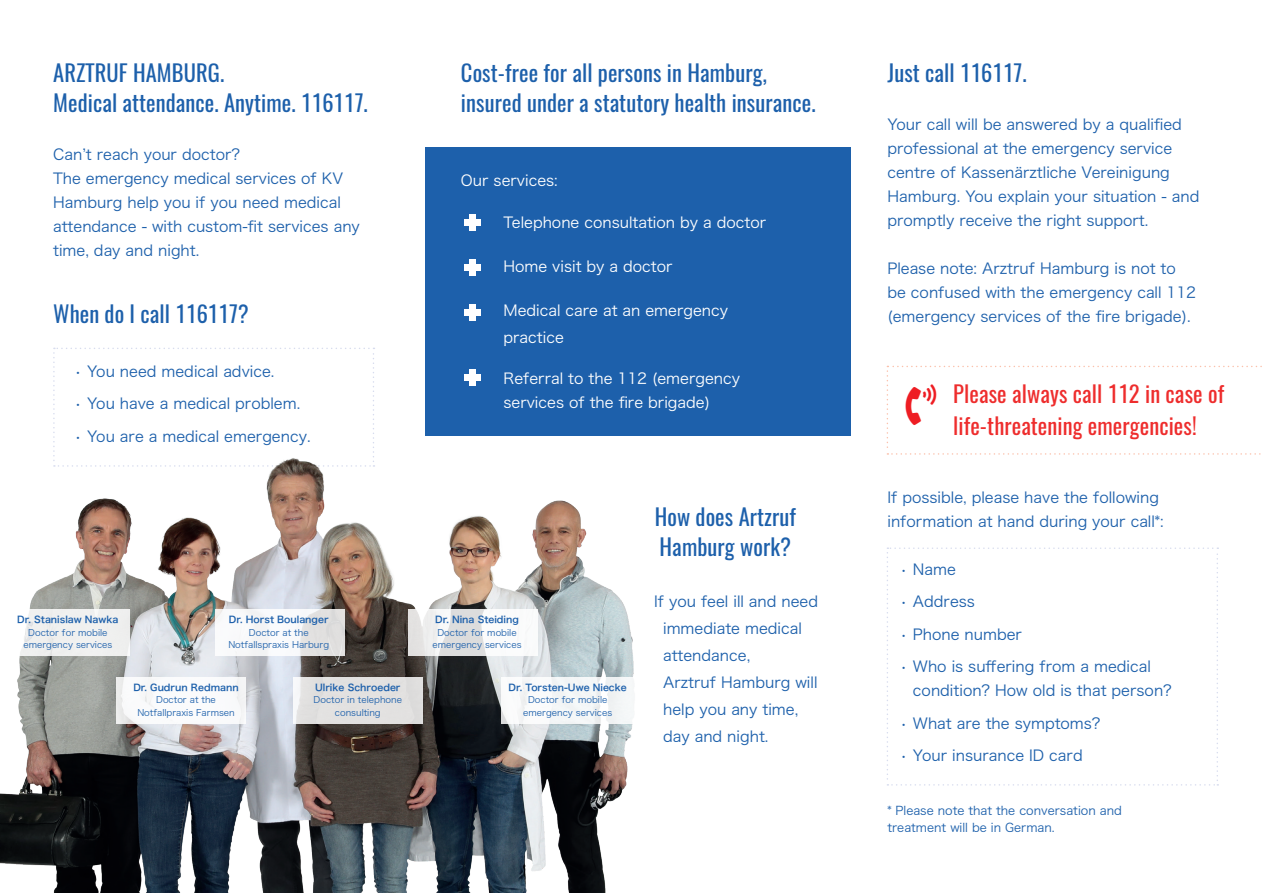
<style>
.page{position:relative;width:1263px;height:893px;background:#fff}
.page>*{position:absolute;margin:0;border:0;box-sizing:border-box;transform-origin:0 0}
.t1{font:22.5px/30px "Oswald";letter-spacing:.005em;color:#1d60ab}
.body{font:22.5px/31.5px "Oswald";letter-spacing:.005em;color:#ee2d2d}
.body-2{font:15px/24px "Hiragino Sans W3";color:#1d60ab}
.punkte_weiss{font:15px/27px "Hiragino Sans W3";color:#fff}
.body-3{font:15px "Hiragino Sans W3";color:#fff}
.bullets{font:12px/16.5px "Hira Kaku Pro W3";color:#1d60ab}
.t2{font:9.3px "Hira Kaku Pro W6";color:#1d60ab}
.t3{font:9px/12.5px "Hira Kaku Pro W3";color:#1d60ab;text-align:center}
</style>
<div class="page">
<div style="left:425px;top:148px;width:425px;height:288px;background:#1d60ab"></div>
<svg style="left:53px;top:348px;width:321px;height:100px"></svg>
<img style="left:0;top:450px;width:634px;height:443px">
<svg style="left:215px;top:609px;width:129px;height:47px"></svg>
<div style="left:0;top:609px;width:130px;height:47px;background:linear-gradient(to right,#f9f9f9,#ececeb)"></div>
<svg style="left:408px;top:609px;width:130px;height:47px"></svg>
<div style="left:116px;top:677px;width:130px;height:47px;background:#fff"></div>
<div style="left:293px;top:677px;width:130px;height:47px;background:#e2e1e0"></div>
<div style="left:502px;top:677px;width:140px;height:47px;background:#f5f7f8"></div>
<svg style="left:887px;top:547px;width:331px;height:239px"></svg>
<div style="left:469px;top:215px;width:7px;height:16px;background:#fff"></div>
<div style="left:464px;top:220px;width:17px;height:6px;background:#fff"></div>
<div style="left:469px;top:260px;width:7px;height:16px;background:#fff"></div>
<div style="left:464px;top:265px;width:17px;height:6px;background:#fff"></div>
<div style="left:469px;top:305px;width:7px;height:16px;background:#fff"></div>
<div style="left:464px;top:310px;width:17px;height:6px;background:#fff"></div>
<div style="left:469px;top:369px;width:7px;height:16px;background:#fff"></div>
<div style="left:464px;top:374px;width:17px;height:6px;background:#fff"></div>
<svg style="left:887px;top:366px;width:375px;height:89px"></svg>
<p class="t1" style="left:53px;top:56px;width:316px">ARZTRUF HAMBURG.<br>Medical attendance. Anytime. 116117.</p>
<p class="body-2" style="left:53px;top:141px;width:308px">Can’t reach your doctor?<br>The emergency medical services of KV<br>Hamburg help you if you need medical attendance ‒ with custom-fit services any time, day and night.</p>
<p class="t1" style="left:53px;top:297px;width:197px">When do I call 116117?</p>
<p class="body-2" style="left:74px;top:358px;width:202px">• You need medical advice.</p>
<p class="body-2" style="left:74px;top:390px;width:227px">• You have a medical problem.</p>
<p class="body-2" style="left:74px;top:423px;width:238px">• You are a medical emergency.</p>
<p class="t2" style="left:17px;top:611px;width:103px">Dr. Stanislaw Nawka</p>
<p class="t3" style="left:23px;top:625px;width:91px">Doctor for mobile emergency services</p>
<p class="t2" style="left:229px;top:611px;width:101px">Dr. Horst Boulanger</p>
<p class="t3" style="left:228px;top:625px;width:102px">Doctor at the<br>Notfallspraxis Harburg</p>
<p class="t2" style="left:133px;top:679px;width:107px">Dr. Gudrun Redmann</p>
<p class="t3" style="left:137px;top:693px;width:99px">Doctor at the<br>Notfallpraxis Farmsen</p>
<p class="t2" style="left:315px;top:679px;width:87px">Ulrike Schroeder</p>
<p class="t3" style="left:314px;top:693px;width:90px">Doctor in telephone consulting</p>
<p class="t1" style="left:461px;top:56px;width:356px">Cost-free for all persons in Hamburg, insured under a statutory health insurance.</p>
<p class="body-3" style="left:461px;top:167px;width:98px">Our services:</p>
<p class="punkte_weiss" style="left:503px;top:207px;width:264px">Telephone consultation by a doctor</p>
<p class="punkte_weiss" style="left:503px;top:251px;width:171px">Home visit by a doctor</p>
<p class="punkte_weiss" style="left:503px;top:295px;width:226px">Medical care at an emergency practice</p>
<p class="punkte_weiss" style="left:503px;top:365px;width:238px;line-height:24px">Referral to the 112 (emergency services of the fire brigade)</p>
<p class="t2" style="left:435px;top:611px;width:85px">Dr. Nina Steiding</p>
<p class="t3" style="left:432px;top:625px;width:91px">Doctor for mobile emergency services</p>
<p class="t2" style="left:509px;top:679px;width:120px">Dr. Torsten-Uwe Niecke</p>
<p class="t3" style="left:523px;top:693px;width:91px">Doctor for mobile emergency services</p>
<p class="t1" style="left:655px;top:500px;width:143px">How does Artzruf<br>Hamburg work?</p>
<p class="body-2" style="left:663px;top:587px;width:157px;line-height:27px;text-indent:-9px">If you feel ill and need immediate medical attendance,</p>
<p class="body-2" style="left:663px;top:668px;width:156px;line-height:27px">Arztruf Hamburg will help you any time, day and night.</p>
<p class="t1" style="left:887px;top:56px;width:141px">Just call 116117.</p>
<p class="body-2" style="left:887px;top:111px;width:313px">Your call will be answered by a qualified professional at the emergency service centre of Kassenärztliche Vereinigung Hamburg. You explain your situation ‒ and promptly receive the right support.</p>
<p class="body-2" style="left:887px;top:255px;width:310px">Please note: Arztruf Hamburg is not to be confused with the emergency call 112 (emergency services of the fire brigade).</p>
<p class="body" style="left:953px;top:376px;width:272px">Please always call 112 in case of life-threatening emergencies!</p>
<p class="body-2" style="left:887px;top:484px;width:278px">If possible, please have the following information at hand during your call*:</p>
<p class="body-2" style="left:900px;top:556px;width:57px">• Name</p>
<p class="body-2" style="left:900px;top:589px;width:76px">• Address</p>
<p class="body-2" style="left:900px;top:621px;width:123px">• Phone number</p>
<p class="body-2" style="left:913px;top:654px;width:260px;text-indent:-13px">• Who is suffering from a medical condition? How old is that person?</p>
<p class="body-2" style="left:900px;top:710px;width:202px">• What are the symptoms?</p>
<p class="body-2" style="left:900px;top:743px;width:184px">• Your insurance ID card</p>
<p class="bullets" style="left:887px;top:801px;width:236px">* Please note that the conversation and treatment will be in German.</p>
</div>
